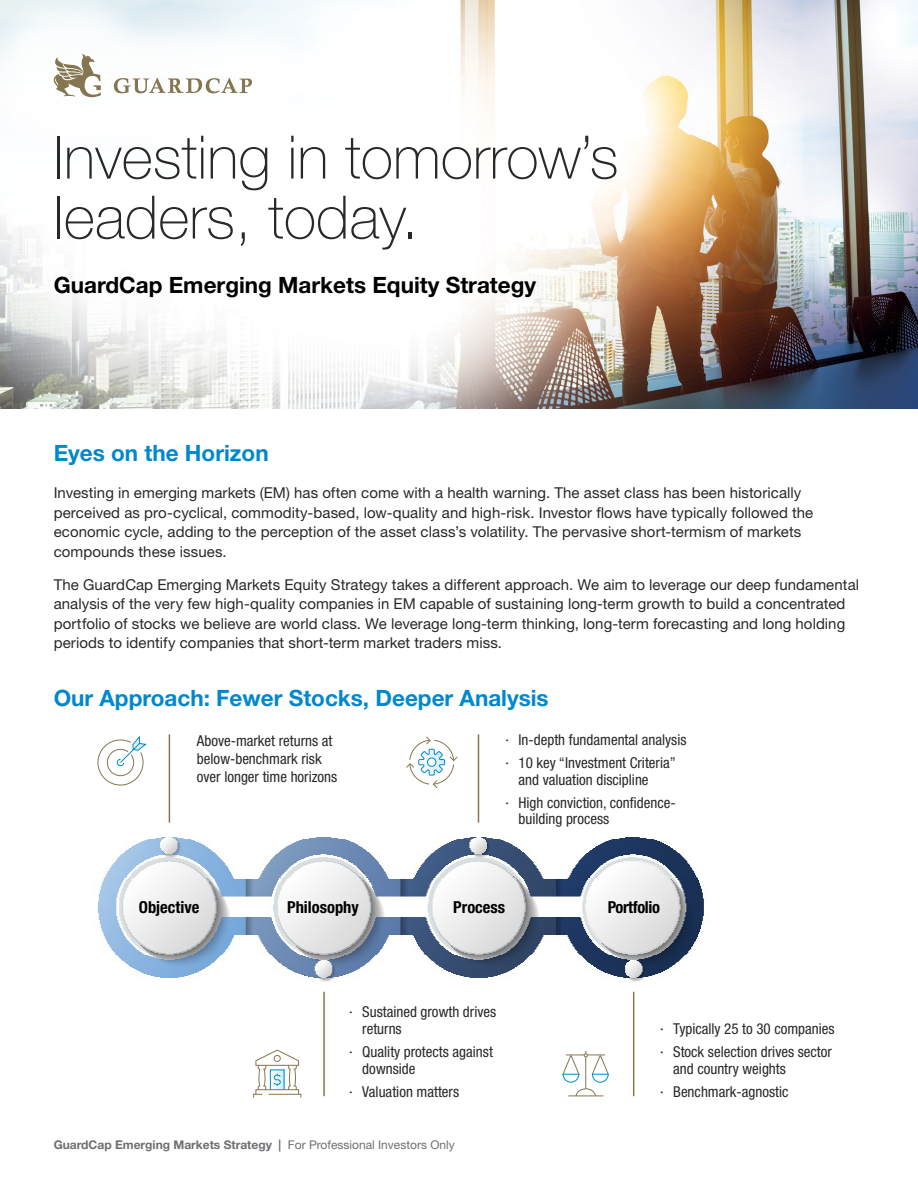
<style>
.page{position:relative;width:918px;height:1188px;background:#fff}
.page>*{position:absolute;margin:0;border:0;box-sizing:border-box;transform-origin:0 0}
.t1{font:100 60px/60px "Helvetica Neue LT Std";color:#292829}
.t2{font:700 22.5px "Helvetica Neue LT Std";color:#0088ce}
.t3{font:700 22.5px "Helvetica Neue LT Std";color:#000}
.t4{font:700 condensed 16.5px "Helvetica Neue LT Std";color:#000}
.t5{font:700 condensed 16.5px "Helvetica Neue LT Std";letter-spacing:-.02em;color:#000}
.t6{font:15px/19.5px "Helvetica Neue LT Std";letter-spacing:.005em;color:#292829}
.t7{font:condensed 15px/23.2px "Helvetica Neue LT Std";color:#292829}
.t8{font:700 12px "Helvetica Neue LT Std";color:#6d6e71}
.s1{font-stretch:normal}
.s2{font-weight:400}
</style>
<div class="page">
<img style="left:96px;top:734px;width:609px;height:273px">
<svg style="left:406px;top:736px;width:52px;height:53px"></svg>
<img style="left:0;top:0;width:918px;height:408px">
<svg style="left:97px;top:735px;width:50px;height:51px"></svg>
<svg style="left:562px;top:1051px;width:47px;height:46px"></svg>
<svg style="left:253px;top:1049px;width:49px;height:49px"></svg>
<div style="left:256px;top:1089px;width:43px;height:6px;border:1px solid #87764e"></div>
<hr style="left:169px;top:734px;width:1px;height:89px;background:#87764e">
<hr style="left:478px;top:734px;width:1px;height:89px;background:#87764e">
<hr style="left:323px;top:992px;width:2px;height:104px;background:#87764e">
<hr style="left:633px;top:992px;width:1px;height:104px;background:#87764e">
<div style="left:0;top:0;width:325px;height:170px;background:#fff"></div>
<svg style="left:54px;top:54px;width:47px;height:43px"></svg>
<svg style="left:114px;top:78px;width:138px;height:15px"></svg>
<div style="left:31px;top:252px;width:528px;height:71px;background:#fff"></div>
<h1 class="t1" style="left:54px;top:127px;width:566px">Investing in tomorrow’s leaders, today.</h1>
<h2 class="t3" style="left:54px;top:271px;width:484px">GuardCap Emerging Markets Equity Strategy</h2>
<h2 class="t2" style="left:54px;top:439px;width:217px">Eyes on the Horizon</h2>
<p class="t6" style="left:54px;top:483px;width:761px">Investing in emerging markets (EM) has often come with a health warning. The asset class has been historically perceived as pro-cyclical, commodity-based, low-quality and high-risk. Investor flows have typically followed the economic cycle, adding to the perception of the asset class’s volatility. The pervasive short-termism of markets compounds these issues.</p>
<p class="t6" style="left:54px;top:574px;width:807px">The GuardCap Emerging Markets Equity Strategy takes a different approach. We aim to leverage our deep fundamental analysis of the very few high-quality companies in EM capable of sustaining long-term growth to build a concentrated portfolio of stocks we believe are world class. We leverage long-term thinking, long-term forecasting and long holding periods to identify companies that short-term market traders miss.</p>
<h2 class="t2" style="left:54px;top:684px;width:497px">Our Approach: Fewer Stocks, Deeper Analysis</h2>
<p class="t7" style="left:197px;top:732px;width:142px;line-height:18px">Above-market returns at below-benchmark risk over longer time horizons</p>
<p class="t7" style="left:505px;top:728px;width:183px"><span class="s1">·</span> In-depth fundamental analysis <span class="s1">·</span> 10 key “Investment Criteria”</p>
<p class="t7" style="left:505px;top:768px;width:172px;text-indent:14px">and valuation discipline<br><span class="s1">·</span> High conviction, confidence-</p>
<p class="t7" style="left:519px;top:807px;width:92px">building process</p>
<p class="t4" style="left:139px;top:897px;width:62px">Objective</p>
<p class="t4" style="left:287px;top:897px;width:73px">Philosophy</p>
<p class="t4" style="left:453px;top:897px;width:53px">Process</p>
<p class="t5" style="left:608px;top:897px;width:54px">Portfolio</p>
<p class="t7" style="left:362px;top:1004px;width:135px;line-height:16.5px;text-indent:-14px"><span class="s1">·</span> Sustained growth drives returns</p>
<p class="t7" style="left:362px;top:1043px;width:132px;line-height:16.5px;text-indent:-14px"><span class="s1">·</span> Quality protects against downside</p>
<p class="t7" style="left:349px;top:1080px;width:112px"><span class="s1">·</span> Valuation matters</p>
<p class="t8" style="left:54px;top:1137px;width:403px">GuardCap Emerging Markets Strategy | <span class="s2">For Professional Investors Only</span></p>
<p class="t7" style="left:660px;top:1017px;width:176px"><span class="s1">·</span> Typically 25 to 30 companies <span class="s1">·</span> Stock selection drives sector</p>
<p class="t7" style="left:660px;top:1057px;width:130px;text-align:right">and country weights<br><span class="s1">·</span> Benchmark-agnostic</p>
</div>
